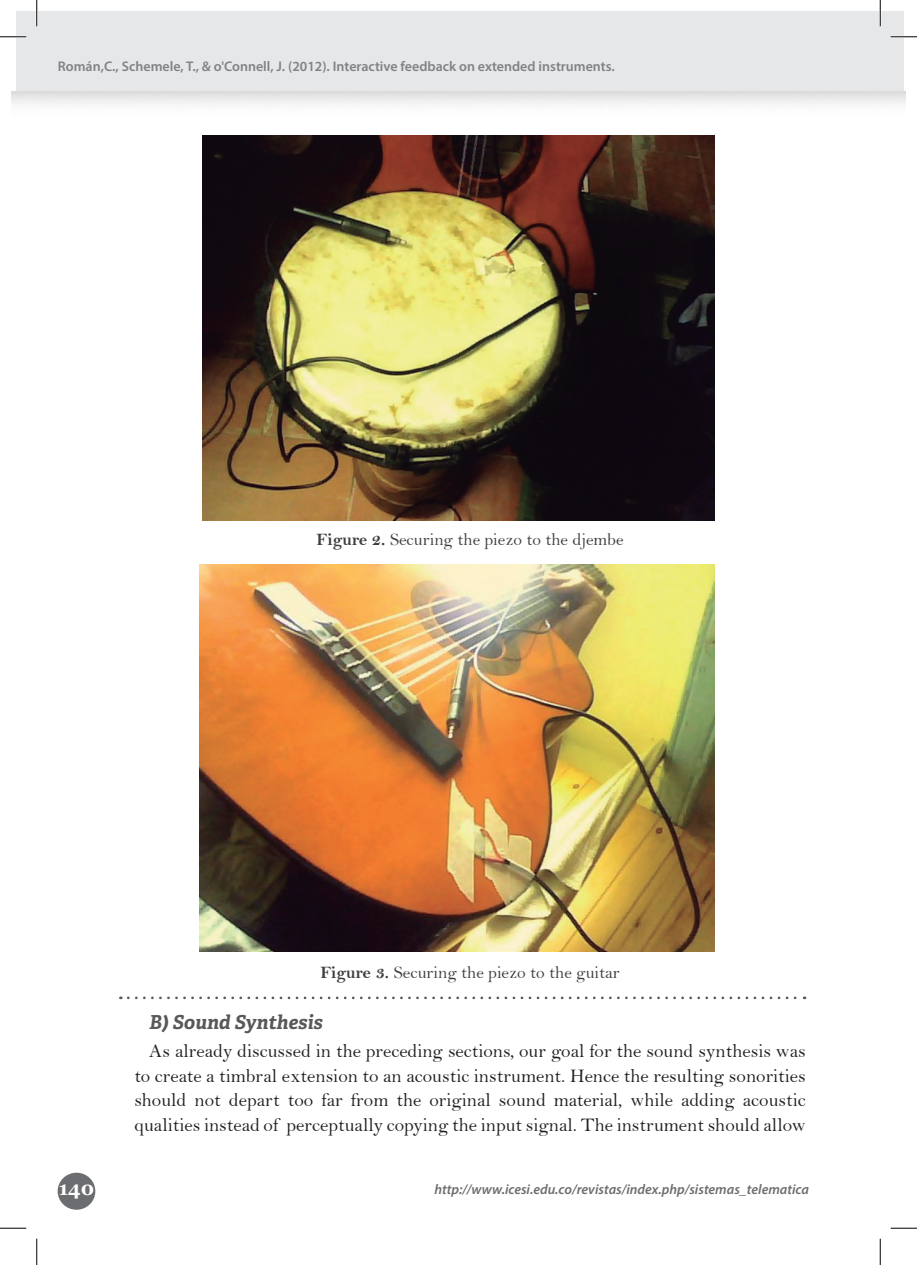
<style>
.page{position:relative;width:917px;height:1265px;background:#fff}
.page>*{position:absolute;margin:0;border:0;box-sizing:border-box;transform-origin:0 0}
.parrafo{font:19.25px/24.5px "Bell";color:#231f20;text-align:justify}
.parrafo-2{font:italic 700 19.25px "Adelle Basic";color:#57585a}
.t1{font:700 19.25px "Georgia";color:#fff}
.pie_de_foto{font:17.5px "Bell";color:#3e3e3f}
.datos_articulo{font:600 14px "Myriad Pro";color:#808285}
.t2{font:italic 600 14px "Myriad Pro";color:#6c6d70}
.s1{font-family:"Bell MT Bold"}
</style>
<div class="page">
<div style="left:16px;top:12px;width:887px;height:81px;background:#e6e7e9"></div>
<div style="left:58px;top:1172px;width:37px;height:37px;background:#6c6d70;border-radius:50%"></div>
<img style="left:202px;top:135px;width:512px;height:385px">
<img style="left:200px;top:564px;width:514px;height:386px">
<svg style="left:128px;top:996px;width:677px;height:2px"></svg>
<hr style="left:0;top:36px;width:26px;height:2px;background:#fff">
<hr style="left:891px;top:36px;width:26px;height:2px;background:#fff">
<hr style="left:36px;top:0;width:2px;height:26px;background:#fff">
<hr style="left:879px;top:0;width:2px;height:26px;background:#fff">
<svg style="left:0;top:36px;width:26px;height:1px"></svg>
<svg style="left:891px;top:36px;width:26px;height:1px"></svg>
<svg style="left:0;top:1227px;width:26px;height:1px"></svg>
<svg style="left:891px;top:1227px;width:26px;height:1px"></svg>
<svg style="left:36px;top:0;width:1px;height:26px"></svg>
<svg style="left:36px;top:1238px;width:1px;height:26px"></svg>
<svg style="left:880px;top:0;width:1px;height:26px"></svg>
<svg style="left:880px;top:1238px;width:1px;height:26px"></svg>
<p class="datos_articulo" style="left:58px;top:57px;width:558px">Román,C., Schemele, T., &amp; o'Connell, J. (2012). Interactive feedback on extended instruments.</p>
<p class="pie_de_foto" style="left:317px;top:529px;width:308px"><span class="s1">Figure 2.</span> Securing the piezo to the djembe</p>
<p class="pie_de_foto" style="left:320px;top:962px;width:301px"><span class="s1">Figure 3.</span> Securing the piezo to the guitar</p>
<p class="parrafo-2" style="left:149px;top:1010px;width:175px">B) Sound Synthesis</p>
<p class="parrafo" style="left:134px;top:1038px;width:673px;text-indent:15px">As already discussed in the preceding sections, our goal for the sound synthesis was to create a timbral extension to an acoustic instrument. Hence the resulting sonorities should not depart too far from the original sound material, while adding acoustic qualities instead of perceptually copying the input signal. The instrument should allow</p>
<p class="t1" style="left:59px;top:1175px;width:37px">140</p>
<p class="t2" style="left:434px;top:1179px;width:376px">http://www.icesi.edu.co/revistas/index.php/sistemas_telematica</p>
</div>
